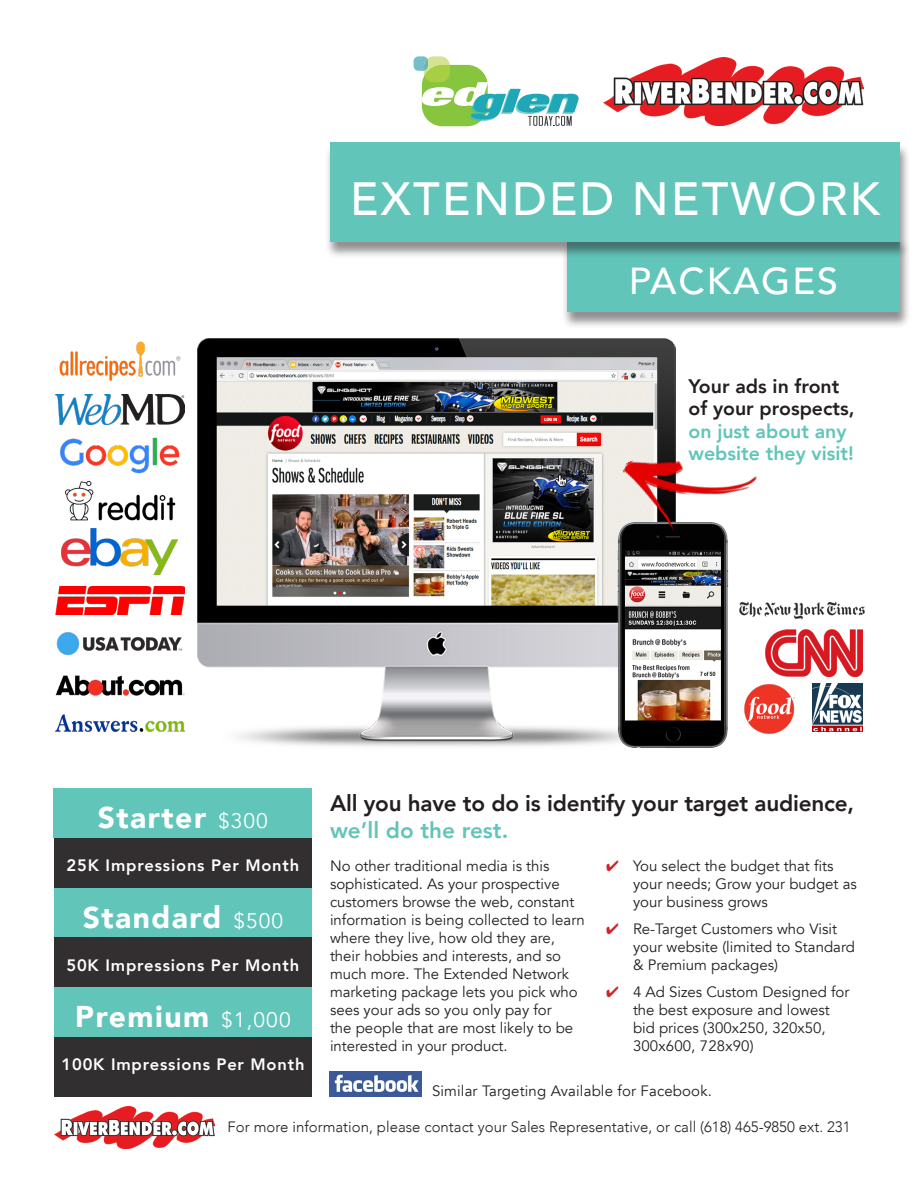
<style>
.page{position:relative;width:918px;height:1188px;background:#fff}
.page>*{position:absolute;margin:0;border:0;box-sizing:border-box;transform-origin:0 0}
.t1{font:500 46.5px "Avenir";letter-spacing:.05em;color:#fff}
.t2{font:500 37.5px "Avenir";letter-spacing:.05em;color:#fff}
.t3{font:900 30px "Avenir";letter-spacing:.05em;color:#fff}
.t4{font:800 22.5px/27px "Avenir";letter-spacing:-.01em;color:#231f20}
.t5{font:800 19.5px/22.5px "Avenir";color:#61c5ba}
.t6{font:800 16.5px "Avenir";letter-spacing:.05em;color:#fff}
.t7{font:15px/18px "Avenir";color:#231f20}
.t8{font:300 15px "Avenir";color:#231f20}
.s1{color:#231f20}
.s2{font-weight:400;font-size:21px}
.s3{color:#61c5ba}
.s4{color:#d1232a}
</style>
<div class="page">
<img style="left:604px;top:57px;width:260px;height:69px">
<svg style="left:414px;top:56px;width:165px;height:70px"></svg>
<div style="left:561px;top:238px;width:350px;height:91px;background:#231f20;opacity:.5"></div>
<div style="left:567px;top:238px;width:333px;height:74px;background:#61c5ba"></div>
<div style="left:325px;top:143px;width:586px;height:115px;background:#231f20;opacity:.5"></div>
<div style="left:330px;top:143px;width:570px;height:99px;background:#61c5ba"></div>
<img style="left:54px;top:1106px;width:160px;height:42px">
<img style="left:330px;top:1072px;width:91px;height:25px">
<div style="left:54px;top:804px;width:258px;height:293px;background:#312f30"></div>
<div style="left:54px;top:789px;width:258px;height:49px;background:#61c5ba"></div>
<div style="left:54px;top:888px;width:258px;height:49px;background:#61c5ba"></div>
<div style="left:54px;top:987px;width:258px;height:50px;background:#61c5ba"></div>
<img style="left:197px;top:338px;width:478px;height:409px">
<img style="left:598px;top:508px;width:147px;height:240px">
<img style="left:60px;top:437px;width:120px;height:37px">
<img style="left:64px;top:480px;width:112px;height:41px">
<img style="left:62px;top:529px;width:116px;height:46px">
<img style="left:56px;top:587px;width:128px;height:27px">
<img style="left:765px;top:630px;width:97px;height:46px">
<div style="left:737px;top:578px;width:128px;height:46px;background:#fff"></div>
<img style="left:739px;top:601px;width:125px;height:19px">
<img style="left:56px;top:632px;width:126px;height:24px">
<img style="left:812px;top:684px;width:50px;height:47px">
<img style="left:56px;top:394px;width:128px;height:30px">
<img style="left:59px;top:341px;width:122px;height:40px">
<img style="left:56px;top:676px;width:128px;height:20px">
<img style="left:745px;top:684px;width:49px;height:49px">
<img style="left:56px;top:715px;width:128px;height:17px">
<img style="left:553px;top:473px;width:16px;height:17px">
<img style="left:620px;top:425px;width:137px;height:114px">
<p class="t1" style="left:350px;top:159px;width:531px">EXTENDED NETWORK</p>
<p class="t2" style="left:629px;top:248px;width:211px">PACKAGES</p>
<p class="t5" style="left:689px;top:375px;width:168px"><span class="s1">Your ads in front of your prospects, </span>on just about any website they visit!</p>
<p class="t3" style="left:98px;top:792px;width:172px">Starter <span class="s2">$300</span></p>
<p class="t6" style="left:67px;top:853px;width:234px">25K Impressions Per Month</p>
<p class="t3" style="left:83px;top:892px;width:202px">Standard <span class="s2">$500</span></p>
<p class="t6" style="left:66px;top:952px;width:234px">50K Impressions Per Month</p>
<p class="t3" style="left:75px;top:991px;width:217px">Premium <span class="s2">$1,000</span></p>
<p class="t6" style="left:62px;top:1051px;width:245px">100K Impressions Per Month</p>
<p class="t4" style="left:330px;top:790px;width:526px">All you have to do is identify your target audience, <span class="s3">we’ll do the rest.</span></p>
<p class="t7" style="left:330px;top:857px;width:256px">No other traditional media is this sophisticated. As your prospective customers browse the web, constant information is being collected to learn where they live, how old they are, their hobbies and interests, and so much more. The Extended Network marketing package lets you pick who sees your ads so you only pay for<br>the people that are most likely to be interested in your product.</p>
<p class="t7" style="left:633px;top:857px;width:225px;text-indent:-27px"><span class="s4">✔</span> You select the budget that fits your needs; Grow your budget as your business grows</p>
<p class="t7" style="left:633px;top:920px;width:223px;text-indent:-27px"><span class="s4">✔</span> Re-Target Customers who Visit your website (limited to Standard &amp; Premium packages)</p>
<p class="t7" style="left:633px;top:983px;width:218px;text-indent:-27px"><span class="s4">✔</span> 4 Ad Sizes Custom Designed for the best exposure and lowest bid prices (300x250, 320x50,<br>300x600, 728x90)</p>
<p class="t7" style="left:432px;top:1082px;width:281px">Similar Targeting Available for Facebook.</p>
<p class="t8" style="left:228px;top:1118px;width:624px">For more information, please contact your Sales Representative, or call (618) 465-9850 ext. 231</p>
</div>
